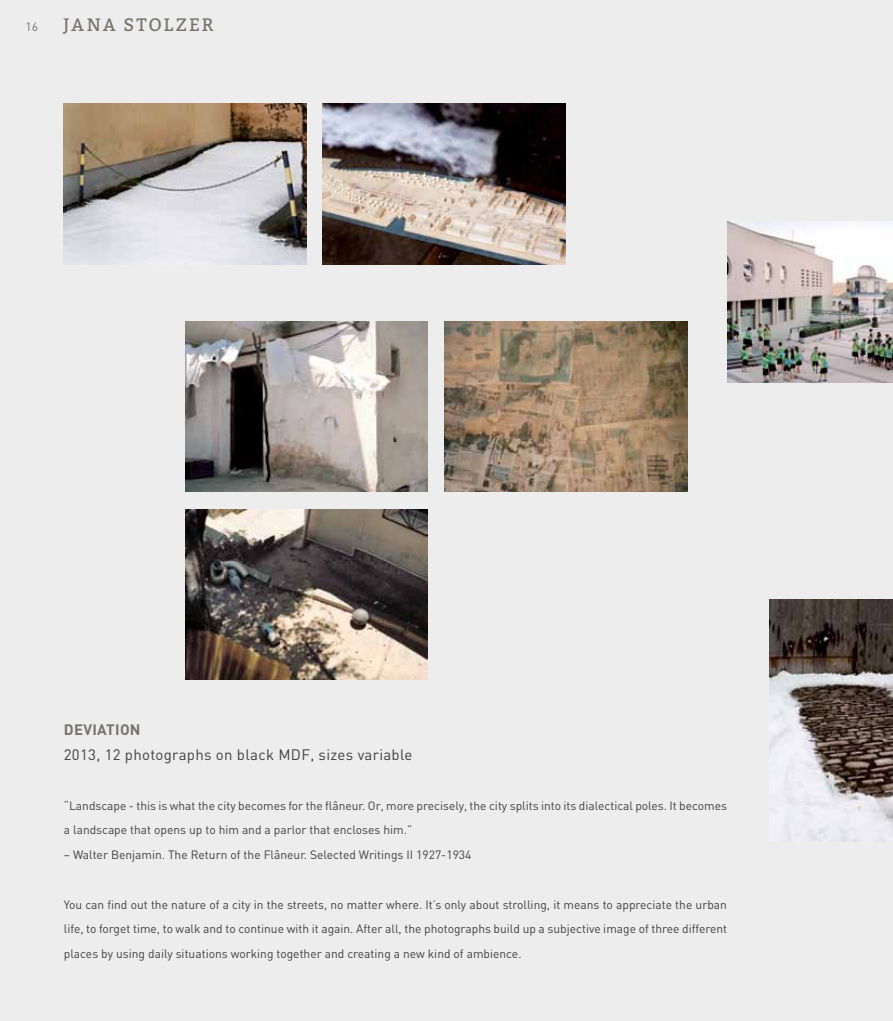
<style>
.page{position:relative;width:893px;height:1021px;background:#fff}
.page>*{position:absolute;margin:0;border:0;box-sizing:border-box;transform-origin:0 0}
.t1{font:18px "Bitter";letter-spacing:.11em;color:#76746d}
.t2{font:15px "DIN";letter-spacing:.02em;color:#414042}
.t3{font:700 15px "DIN";color:#76746d}
.t4{font:12px/24.8px "DIN";color:#414042}
.t5{font:12px "DIN";color:#76746d}
</style>
<div class="page">
<div style="left:0;top:0;width:893px;height:1020px;background:#ededee"></div>
<img style="left:445px;top:321px;width:242px;height:170px">
<img style="left:323px;top:104px;width:242px;height:161px">
<img style="left:727px;top:221px;width:166px;height:161px">
<img style="left:185px;top:509px;width:243px;height:170px">
<img style="left:770px;top:599px;width:123px;height:242px">
<img style="left:185px;top:321px;width:243px;height:170px">
<img style="left:64px;top:104px;width:242px;height:161px">
<p class="t5" style="left:26px;top:19px;width:14px">16</p>
<h1 class="t1" style="left:63px;top:14px;width:152px">JANA STOLZER</h1>
<p class="t3" style="left:64px;top:720px;width:78px">DEVIATI ON</p>
<p class="t2" style="left:64px;top:745px;width:350px">2013, 12 photographs on black MDF, sizes variable</p>
<p class="t4" style="left:64px;top:792px;width:665px">“Landscape - this is what the city becomes for the flâneur. Or, more precisely, the city splits into its dialectical poles. It becomes a landscape that opens up to him and a parlor that encloses him.”</p>
<p class="t4" style="left:64px;top:842px;width:409px">– Walter Benjamin. The Return of the Flâneur. Selected Writings II 1927-1934</p>
<p class="t4" style="left:64px;top:891px;width:665px;text-align:justify">You can find out the nature of a city in the streets, no matter where. It’s only about strolling, it means to appreciate the urban life, to forget time, to walk and to continue with it again. After all, the photographs build up a subjective image of three different places by using daily situations working together and creating a new kind of ambience.</p>
</div>
